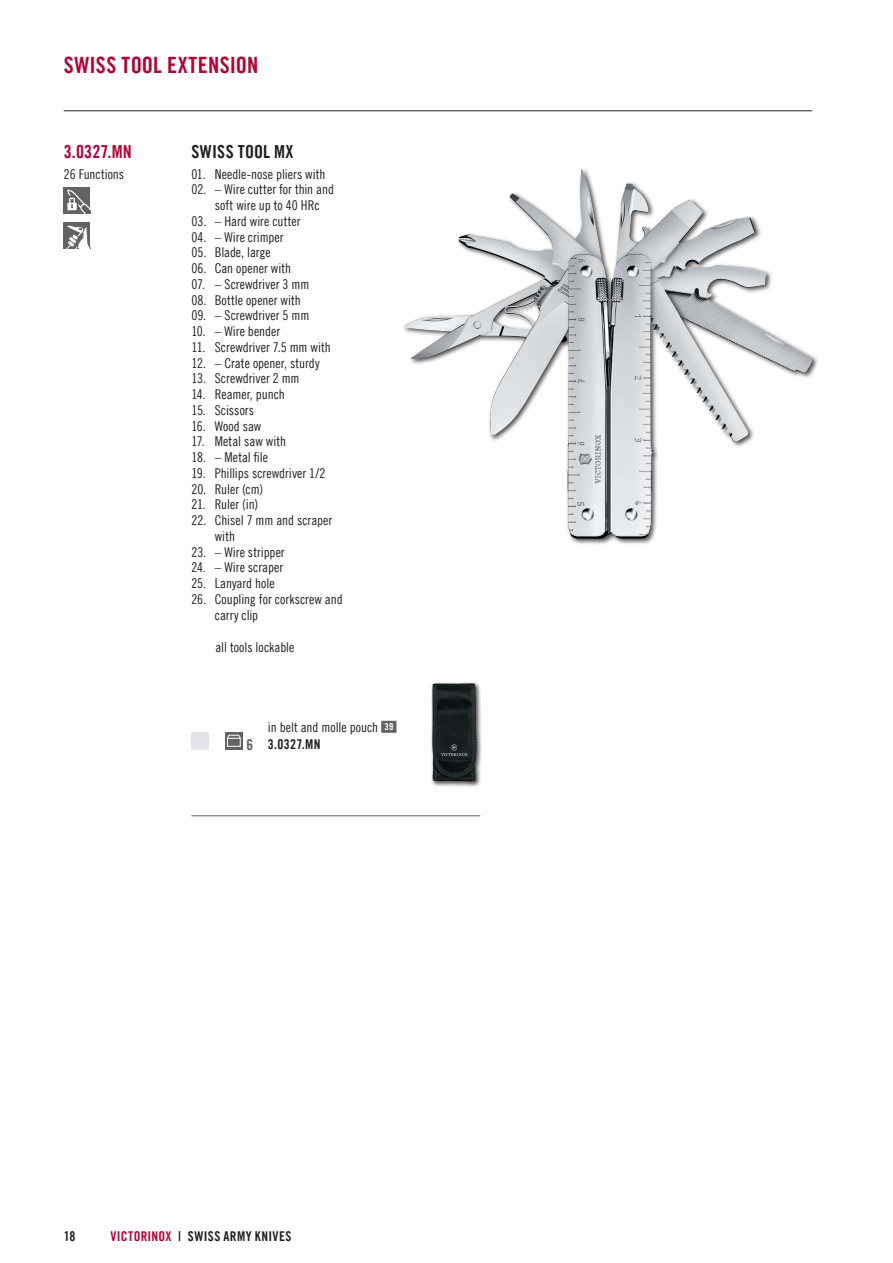
<style>
.page{position:relative;width:893px;height:1263px;background:#fff}
.page>*{position:absolute;margin:0;border:0;box-sizing:border-box;transform-origin:0 0}
.t1{font:22.5px "Trade Gothic LT Com Bd Cn 20";letter-spacing:.01em;color:#b10535}
.t2{font:18px "Trade Gothic LT Com Bd Cn 20";letter-spacing:.015em;color:#231f20}
.t3{font:18px "Trade Gothic LT Com Bd Cn 20";letter-spacing:.01em;color:#b10535}
.t4{font:13.5px/15.8px "Trade Gothic LT Com Cn 18";color:#231f20}
.t5{font:13.5px "Trade Gothic LT Com Bd Cn 20";letter-spacing:.025em;color:#231f20}
.s1{font-family:"Trade Gothic LT Com Bd Cn 20";font-size:9.6px;color:#fff}
.s2{font-size:15px;color:#636366}
.s3{color:#b10535}
</style>
<div class="page">
<hr style="left:64px;top:111px;width:748px;height:1px;background:#231f20">
<div style="left:64px;top:222px;width:26px;height:26px;background:#636366"></div>
<svg style="left:67px;top:225px;width:23px;height:23px"></svg>
<div style="left:64px;top:187px;width:26px;height:26px;background:#636366"></div>
<svg style="left:67px;top:190px;width:23px;height:23px"></svg>
<div style="left:402px;top:167px;width:417px;height:379px;background:#231f20;opacity:.8"></div>
<img style="left:404px;top:169px;width:203px;height:370px">
<hr style="left:191px;top:815px;width:289px;height:1px;background:#636366">
<div style="left:381px;top:721px;width:15px;height:12px;background:#636366"></div>
<div style="left:225px;top:732px;width:17px;height:17px;background:#636366"></div>
<div style="left:227px;top:738px;width:14px;height:9px;border:1px solid #fff"></div>
<svg style="left:227px;top:734px;width:14px;height:5px"></svg>
<div style="left:431px;top:681px;width:52px;height:107px;background:#231f20;opacity:.8"></div>
<img style="left:432px;top:683px;width:38px;height:23px">
<h1 class="t1" style="left:64px;top:52px;width:196px">SWISS TOOL EXTENSION</h1>
<h2 class="t3" style="left:64px;top:141px;width:70px">3.0327.MN</h2>
<h2 class="t2" style="left:191px;top:141px;width:104px">SWISS TOOL MX</h2>
<p class="t4" style="left:64px;top:166px;width:62px">26 Functions</p>
<p class="t4" style="left:191px;top:166px;width:136px">01. Needle-nose pliers with</p>
<p class="t4" style="left:215px;top:182px;width:121px;text-indent:-23px">02. – Wire cutter for thin and soft wire up to 40 HRc</p>
<p class="t4" style="left:191px;top:213px;width:111px">03. – Hard wire cutter</p>
<p class="t4" style="left:191px;top:229px;width:94px">04. – Wire crimper</p>
<p class="t4" style="left:191px;top:245px;width:81px">05. Blade, large</p>
<p class="t4" style="left:191px;top:260px;width:101px">06. Can opener with</p>
<p class="t4" style="left:191px;top:276px;width:120px">07. – Screwdriver 3 mm</p>
<p class="t4" style="left:191px;top:292px;width:111px">08. Bottle opener with</p>
<p class="t4" style="left:191px;top:308px;width:120px">09. – Screwdriver 5 mm</p>
<p class="t4" style="left:191px;top:323px;width:90px">10. – Wire bender</p>
<p class="t4" style="left:191px;top:339px;width:141px">11. Screwdriver 7.5 mm with</p>
<p class="t4" style="left:191px;top:355px;width:130px">12. – Crate opener, sturdy</p>
<p class="t4" style="left:191px;top:371px;width:110px">13. Screwdriver 2 mm</p>
<p class="t4" style="left:191px;top:386px;width:95px">14. Reamer, punch</p>
<p class="t4" style="left:191px;top:402px;width:64px">15. Scissors</p>
<p class="t4" style="left:191px;top:418px;width:72px">16. Wood saw</p>
<p class="t4" style="left:191px;top:434px;width:96px">17. Metal saw with</p>
<p class="t4" style="left:191px;top:449px;width:78px">18. – Metal file</p>
<p class="t4" style="left:191px;top:465px;width:136px">19. Phillips screwdriver 1/2</p>
<p class="t4" style="left:191px;top:481px;width:73px">20. Ruler (cm)</p>
<p class="t4" style="left:191px;top:497px;width:68px">21. Ruler (in)</p>
<p class="t4" style="left:215px;top:512px;width:119px;text-indent:-23px">22. Chisel 7 mm and scraper with</p>
<p class="t4" style="left:191px;top:544px;width:95px">23. – Wire stripper</p>
<p class="t4" style="left:191px;top:560px;width:93px">24. – Wire scraper</p>
<p class="t4" style="left:191px;top:575px;width:85px">25. Lanyard hole</p>
<p class="t4" style="left:215px;top:591px;width:129px;text-indent:-23px">26. Coupling for corkscrew and carry clip</p>
<p class="t4" style="left:215px;top:639px;width:80px">all tools lockable</p>
<p class="t4" style="left:268px;top:719px;width:127px">in belt and molle pouch <span class="s1">39</span></p>
<p class="t5" style="left:247px;top:736px;width:75px"><span class="s2">6</span> 3.0327.MN</p>
<p class="t5" style="left:64px;top:1227px;width:13px">18</p>
<p class="t5" style="left:111px;top:1227px;width:182px"><span class="s3">VICTORINOX</span> | SWISS ARMY KNIVES</p>
</div>
